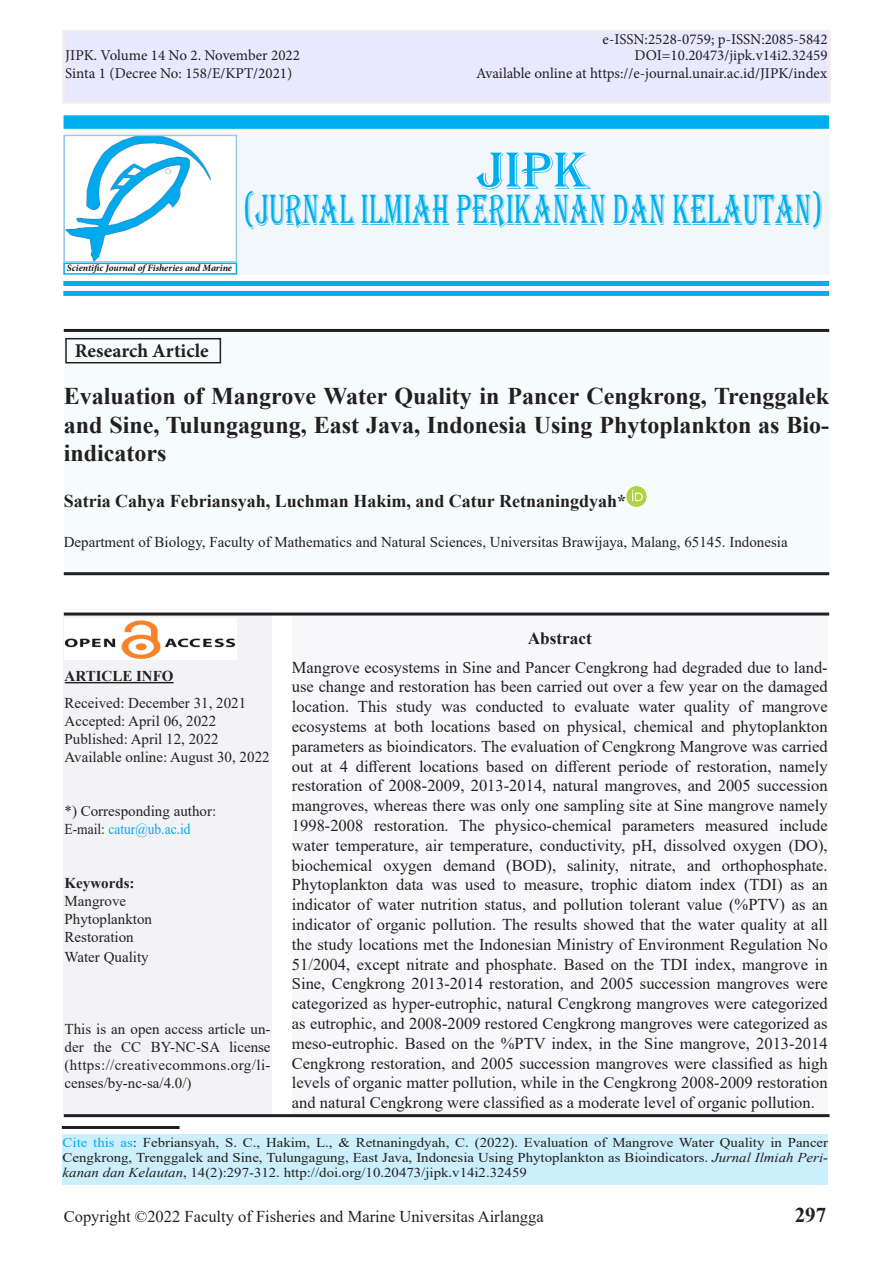
<style>
.page{position:relative;width:893px;height:1263px;background:#fff}
.page>*{position:absolute;margin:0;border:0;box-sizing:border-box;transform-origin:0 0}
.t1{font:54px "Algerian";color:#00aeef}
.t2{font:45px "Algerian";color:#00aeef;scale:.6 1}
.t3{font:700 24px/28.8px "Times New Roman";color:#231f20;text-align:justify}
.t4{font:700 21px "Times New Roman";color:#242021}
.t5{font:700 19.5px "Minion Pro";color:#231f20}
.t6{font:700 18px "Times New Roman";color:#231f20}
.t7{font:700 17.25px "Times New Roman";color:#231f20}
.t8{font:16.5px/19.8px "Times New Roman";color:#231f20;text-align:justify}
.t9{font:15px/18px "Times New Roman";color:#231f20;text-align:justify}
.t10{font:15px "Minion Pro";color:#231f20}
.No_Spacing{font:15px/18px "Times New Roman";color:#242021}
.t11{font:15px "Times New Roman";color:#00adee;scale:.9 1}
.t12{font:700 15px "Times New Roman";color:#242021}
.t13{font:13.5px/15px "Times New Roman";color:#242021;text-align:justify;scale:1.1 1}
.t14{font:italic 700 9.75px "Minion Pro";letter-spacing:-.005em;color:#141414}
.s1{color:#00aeef}
.s2{color:#231f20}
.s3{font-style:italic;color:#231f20}
.s4{color:#242021}
</style>
<div class="page">
<div style="left:64px;top:31px;width:765px;height:71px;background:#e8e8ff"></div>
<div style="left:62px;top:30px;width:769px;height:74px;border:3px solid #f2ebf1"></div>
<div style="left:64px;top:329px;width:765px;height:246px;background:#f6fbfb"></div>
<img style="left:626px;top:487px;width:20px;height:20px">
<div style="left:64px;top:616px;width:207px;height:497px;background:#f3f2f5"></div>
<hr style="left:65px;top:682px;width:109px;height:1px;background:#231f20">
<div style="left:63px;top:615px;width:209px;height:499px;border:2px solid #f3f2f5"></div>
<img style="left:64px;top:618px;width:172px;height:42px">
<div style="left:292px;top:615px;width:536px;height:500px;background:#f8f8fb"></div>
<div style="left:63px;top:1135px;width:765px;height:50px;background:#cceffc"></div>
<hr style="left:62px;top:1126px;width:118px;height:3px;background:#231f20">
<hr style="left:64px;top:572px;width:765px;height:3px;background:#231f20">
<hr style="left:64px;top:1114px;width:766px;height:3px;background:#231f20">
<div style="left:240px;top:138px;width:586px;height:134px;background:#f1f7fa"></div>
<div style="left:237px;top:135px;width:592px;height:140px;border:6px solid #f1f7fa"></div>
<div style="left:64px;top:115px;width:765px;height:14px;background:#00aeef"></div>
<div style="left:63px;top:281px;width:766px;height:5px;background:#00aeef"></div>
<div style="left:63px;top:291px;width:766px;height:5px;background:#00aeef"></div>
<div style="left:65px;top:338px;width:156px;height:25px;border:2px solid #231f20"></div>
<hr style="left:64px;top:329px;width:765px;height:3px;background:#231f20">
<hr style="left:64px;top:612px;width:765px;height:3px;background:#231f20">
<div style="left:63px;top:263px;width:174px;height:12px;border:2px solid #00aeef"></div>
<img style="left:66px;top:138px;width:145px;height:122px">
<div style="left:63px;top:135px;width:174px;height:128px;border:2px solid #97cbed"></div>
<p class="t10" style="left:603px;top:29px;width:227px">e-ISSN:2528-0759; p-ISSN:2085-5842</p>
<p class="t10" style="left:65px;top:45px;width:236px">JIPK. Volume 14 No 2. November 2022</p>
<p class="t10" style="left:634px;top:45px;width:195px">DOI=10.20473/jipk.v14i2.32459</p>
<p class="t10" style="left:65px;top:63px;width:228px">Sinta 1 (Decree No: 158/E/KPT/2021)</p>
<p class="t10" style="left:476px;top:63px;width:352px">Available online at https://e-journal.unair.ac.id/JIPK/index</p>
<p class="t1" style="left:477px;top:141px;width:114px">JIPK</p>
<p class="t2" style="left:243px;top:185px;width:968px">(JURNAL ILMIAH PERIKANAN DAN KELAUTAN)</p>
<p class="t14" style="left:67px;top:261px;width:167px">Scientific Journal of Fisheries and Marine</p>
<p class="t5" style="left:75px;top:337px;width:135px">Research Article</p>
<p class="t3" style="left:64px;top:381px;width:767px">Evaluation of Mangrove Water Quality in Pancer Cengkrong, Trenggalek and Sine, Tulungagung, East Java, Indonesia Using Phytoplankton as Bio&shy;indicators</p>
<p class="t6" style="left:64px;top:488px;width:564px">Satria Cahya Febriansyah, Luchman Hakim, and Catur Retnaningdyah*</p>
<p class="t9" style="left:64px;top:533px;width:725px">Department of Biology, Faculty of Mathematics and Natural Sciences, Universitas Brawijaya, Malang, 65145. Indonesia</p>
<p class="t7" style="left:528px;top:625px;width:66px">Abstract</p>
<p class="t8" style="left:292px;top:656px;width:537px">Mangrove ecosystems in Sine and Pancer Cengkrong had degraded due to land&shy;use change and restoration has been carried out over a few year on the damaged location. This study was conducted to evaluate water quality of mangrove ecosystems at both locations based on physical, chemical and phytoplankton parameters as bioindicators. The evaluation of Cengkrong Mangrove was carried out at 4 different locations based on different periode of restoration, namely restoration of 2008-2009, 2013-2014, natural mangroves, and 2005 succession mangroves, whereas there was only one sampling site at Sine mangrove namely 1998-2008 restoration. The physico-chemical parameters measured include water temperature, air temperature, conductivity, pH, dissolved oxygen (DO), biochemical oxygen demand (BOD), salinity, nitrate, and orthophosphate.<br>Phytoplankton data was used to measure, trophic diatom index (TDI) as an indicator of water nutrition status, and pollution tolerant value (%PTV) as an indicator of organic pollution. The results showed that the water quality at all the study locations met the Indonesian Ministry of Environment Regulation No 51/2004, except nitrate and phosphate. Based on the TDI index, mangrove in Sine, Cengkrong 2013-2014 restoration, and 2005 succession mangroves were categorized as hyper-eutrophic, natural Cengkrong mangroves were categorized as eutrophic, and 2008-2009 restored Cengkrong mangroves were categorized as meso-eutrophic. Based on the %PTV index, in the Sine mangrove, 2013-2014<br>Cengkrong restoration, and 2005 succession mangroves were classified as high levels of organic matter pollution, while in the Cengkrong 2008-2009 restoration and natural Cengkrong were classified as a moderate level of organic pollution.</p>
<p class="t13" style="left:63px;top:1135px;width:697px"><span class="s1">Cite this as</span>: Febriansyah, S. C., Hakim, L., &amp; Retnaningdyah, C. (2022). Evaluation of Mangrove Water Quality in Pancer <span class="s2">Cengkrong, Trenggalek and Sine, Tulungagung, East Java, Indonesia Using Phytoplankton as Bioindicators.</span> <span class="s3">Jurnal Ilmiah Peri&shy;kanan dan Kelautan</span>, 14(2):297-312. http://doi.org/10.20473/jipk.v14i2.32459</p>
<p class="t8" style="left:64px;top:1206px;width:481px">Copyright ©2022 Faculty of Fisheries and Marine Universitas Airlangga</p>
<p class="t4" style="left:795px;top:1200px;width:33px">297</p>
<p class="t12" style="left:65px;top:665px;width:111px">ARTICLE INFO</p>
<p class="No_Spacing" style="left:65px;top:693px;width:183px">Received: December 31, 2021</p>
<p class="No_Spacing" style="left:65px;top:711px;width:153px">Accepted: April 06, 2022</p>
<p class="No_Spacing" style="left:65px;top:729px;width:156px">Published: April 12, 2022</p>
<p class="No_Spacing" style="left:65px;top:747px;width:207px">Available online: August 30, 2022</p>
<p class="No_Spacing" style="left:65px;top:801px;width:153px">*) Corresponding author:</p>
<p class="t11" style="left:65px;top:818px;width:142px"><span class="s4">E-mail:</span> catur@ub.ac.id</p>
<p class="t12" style="left:65px;top:872px;width:71px">Keywords:</p>
<p class="No_Spacing" style="left:65px;top:891px;width:89px">Mangrove<br>Phytoplankton<br>Restoration</p>
<p class="No_Spacing" style="left:65px;top:947px;width:86px">Water Quality</p>
<p class="t9" style="left:65px;top:1019px;width:208px">This is an open access article un&shy;der the CC BY-NC-SA license (https://creativecommons.org/li&shy;censes/by-nc-sa/4.0/)</p>
</div>
